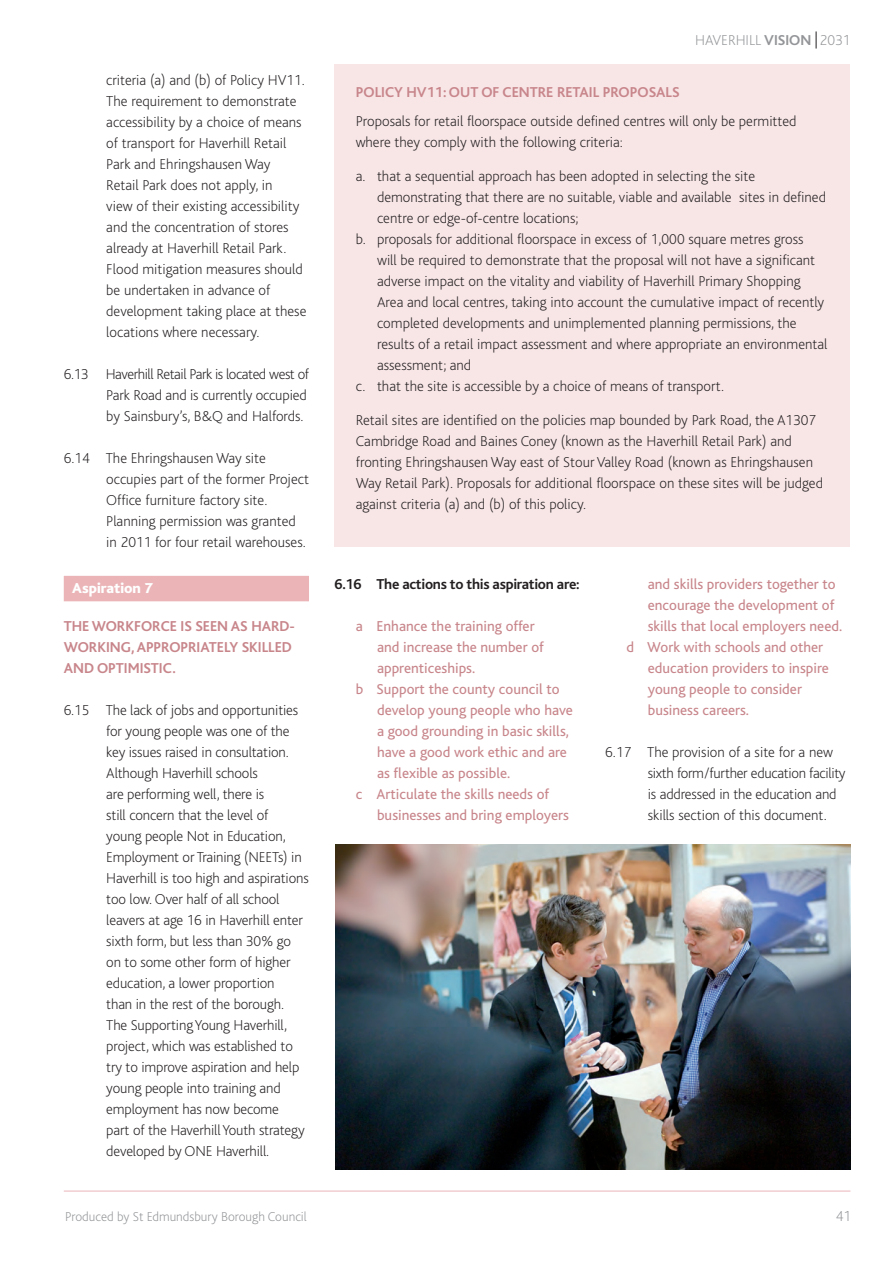
<style>
.page{position:relative;width:893px;height:1263px;background:#fff}
.page>*{position:absolute;margin:0;border:0;box-sizing:border-box;transform-origin:0 0}
.body_text_copy{font:200 15px/21px "Bliss";color:#231f20}
.t1{font:15px/21px "Bliss";color:#c8868b}
.sub_head_2_copy{font:700 15px/21px "Bliss";color:#c8868b}
.sub_head_2{font:700 15px "Bliss";color:#c8868b}
.t2{font:700 15px "Bliss";letter-spacing:-.02em;color:#231f20}
.t3{font:200 15px "Bliss";color:#939598}
.sub_head_1{font:800 15px "Bliss";color:#fff}
.t4{font:200 13.5px "Bliss";color:#939598}
.s1{font-weight:700}
</style>
<div class="page">
<hr style="left:64px;top:1191px;width:786px;height:1px;background:#ebb5b8">
<svg style="left:816px;top:31px;width:1px;height:18px"></svg>
<div style="left:334px;top:64px;width:516px;height:482px;background:#f8e6e7"></div>
<div style="left:64px;top:576px;width:245px;height:25px;background:#ebb5b8"></div>
<img style="left:335px;top:844px;width:515px;height:325px">
<p class="body_text_copy" style="left:106px;top:69px;width:202px">criteria (a) and (b) of Policy HV11.<br>The requirement to demonstrate accessibility by a choice of means of transport for Haverhill Retail<br>Park and Ehringshausen Way<br>Retail Park does not apply, in<br>view of their existing accessibility and the concentration of stores already at Haverhill Retail Park.<br>Flood mitigation measures should be undertaken in advance of development taking place at these locations where necessary.</p>
<p class="body_text_copy" style="left:106px;top:363px;width:204px;text-indent:-43px">6.13 Haverhill Retail Park is located west of<br>Park Road and is currently occupied by Sainsbury’s, B&amp;Q and Halfords.</p>
<p class="body_text_copy" style="left:106px;top:447px;width:204px;text-indent:-43px">6.14 The Ehringshausen Way site occupies part of the former Project Office furniture factory site.<br>Planning permission was granted in 2011 for four retail warehouses.</p>
<p class="sub_head_1" style="left:72px;top:580px;width:82px">Aspiration 7</p>
<p class="sub_head_2_copy" style="left:64px;top:615px;width:233px">THE WORKFORCE IS SEEN AS HARD-<br>WORKING, APPROPRIATELY SKILLED<br>AND OPTIMISTIC.</p>
<p class="body_text_copy" style="left:106px;top:699px;width:204px;text-indent:-43px">6.15 The lack of jobs and opportunities for young people was one of the key issues raised in consultation.<br>Although Haverhill schools<br>are performing well, there is<br>still concern that the level of<br>young people Not in Education,<br>Employment or Training (NEETs) in<br>Haverhill is too high and aspirations too low. Over half of all school leavers at age 16 in Haverhill enter sixth form, but less than 30% go on to some other form of higher education, a lower proportion<br>than in the rest of the borough.<br>The Supporting Young Haverhill, project, which was established to try to improve aspiration and help young people into training and employment has now become<br>part of the Haverhill Youth strategy developed by ONE Haverhill.</p>
<p class="t3" style="left:695px;top:32px;width:157px">HAVERHILL <span class="s1">VISION</span> 2031</p>
<p class="sub_head_2" style="left:356px;top:84px;width:325px">POLICY HV11: OUT OF CENTRE RETAIL PROPOSALS</p>
<p class="body_text_copy" style="left:356px;top:111px;width:442px">Proposals for retail floorspace outside defined centres will only be permitted where they comply with the following criteria:</p>
<p class="body_text_copy" style="left:377px;top:166px;width:450px;text-indent:-21px">a. that a sequential approach has been adopted in selecting the site demonstrating that there are no suitable, viable and available sites in defined centre or edge-of-centre locations;</p>
<p class="body_text_copy" style="left:377px;top:229px;width:452px;text-indent:-21px">b. proposals for additional floorspace in excess of 1,000 square metres gross<br>will be required to demonstrate that the proposal will not have a significant adverse impact on the vitality and viability of Haverhill Primary Shopping Area and local centres, taking into account the cumulative impact of recently completed developments and unimplemented planning permissions, the results of a retail impact assessment and where appropriate an environmental assessment; and</p>
<p class="body_text_copy" style="left:356px;top:376px;width:370px">c. that the site is accessible by a choice of means of transport.</p>
<p class="body_text_copy" style="left:356px;top:409px;width:469px">Retail sites are identified on the policies map bounded by Park Road, the A1307<br>Cambridge Road and Baines Coney (known as the Haverhill Retail Park) and fronting Ehringshausen Way east of Stour Valley Road (known as Ehringshausen Way Retail Park). Proposals for additional floorspace on these sites will be judged against criteria (a) and (b) of this policy.</p>
<p class="t2" style="left:334px;top:576px;width:247px">6.16 The actions to this aspiration are:</p>
<p class="t1" style="left:377px;top:615px;width:168px;text-indent:-21px">a Enhance the training offer and increase the number of apprenticeships.</p>
<p class="t1" style="left:377px;top:678px;width:197px;text-indent:-21px">b Support the county council to develop young people who have a good grounding in basic skills, have a good work ethic and are as flexible as possible.</p>
<p class="t1" style="left:377px;top:783px;width:193px;text-indent:-21px">c Articulate the skills needs of businesses and bring employers</p>
<p class="t1" style="left:648px;top:573px;width:196px">and skills providers together to encourage the development of skills that local employers need.</p>
<p class="t1" style="left:648px;top:636px;width:183px;text-indent:-21px">d Work with schools and other education providers to inspire young people to consider business careers.</p>
<p class="body_text_copy" style="left:648px;top:741px;width:199px;text-indent:-43px">6.17 The provision of a site for a new sixth form/further education facility is addressed in the education and skills section of this document.</p>
<p class="t4" style="left:65px;top:1209px;width:243px">Produced by St Edmundsbury Borough Council</p>
<p class="t3" style="left:836px;top:1208px;width:17px">41</p>
</div>
